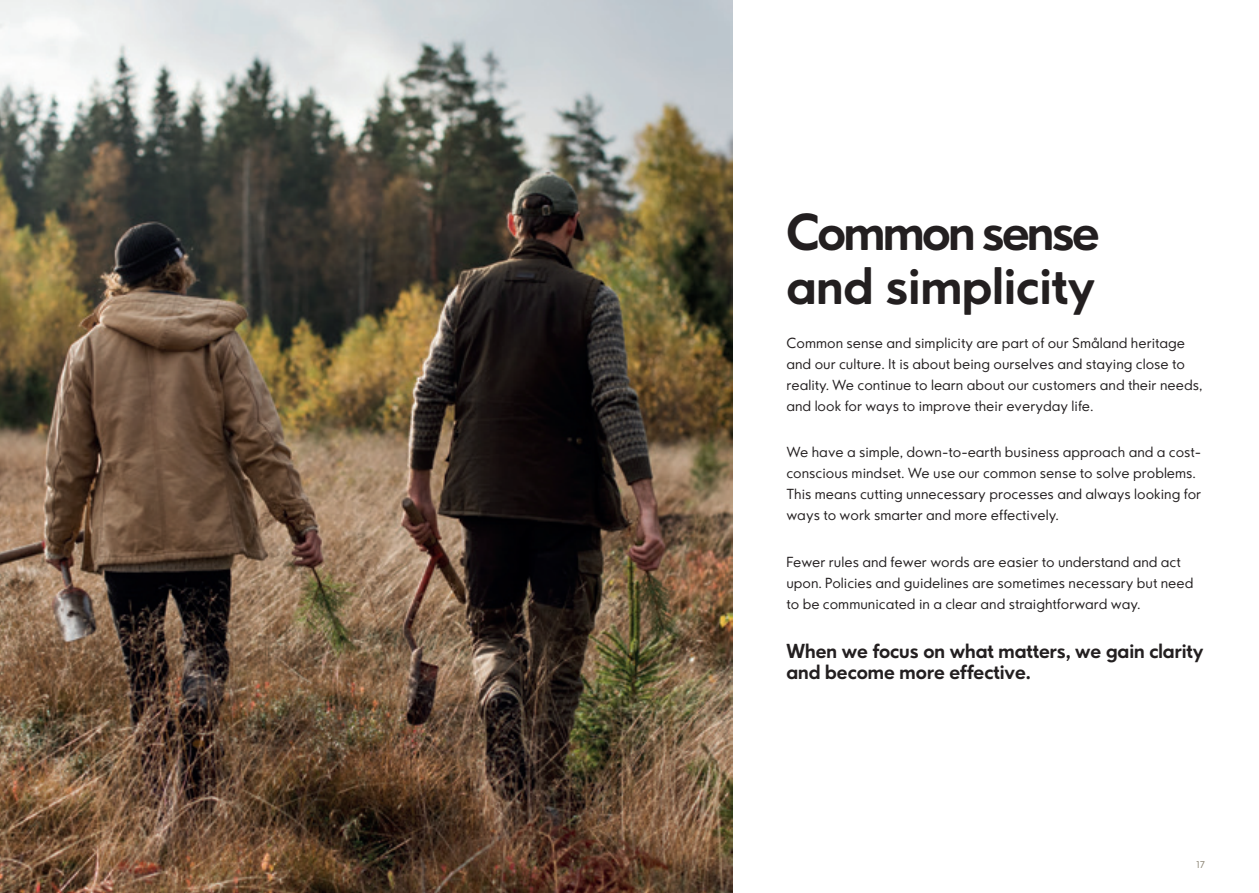
<style>
.page{position:relative;width:1259px;height:893px;background:#fff}
.page>*{position:absolute;margin:0;border:0;box-sizing:border-box;transform-origin:0 0}
.t1{font:700 48px/54px "Ikano Sans";color:#231f20}
.t2{font:700 18.75px/20.2px "Ikano Sans";color:#231f20}
.t3{font:300 13.5px/21px "Ikano Sans";color:#231f20}
.t4{font:300 9px "Ikano Sans";color:#8b8474}
</style>
<div class="page">
<img style="left:0;top:0;width:732px;height:893px">
<h1 class="t1" style="left:786px;top:205px;width:315px">Common sense and simplicity</h1>
<p class="t3" style="left:786px;top:332px;width:417px">Common sense and simplicity are part of our Småland heritage and our culture. It is about being ourselves and staying close to reality. We continue to learn about our customers and their needs, and look for ways to improve their everyday life.</p>
<p class="t3" style="left:786px;top:442px;width:416px">We have a simple, down-to-earth business approach and a cost&shy;conscious mindset. We use our common sense to solve problems.<br>This means cutting unnecessary processes and always looking for ways to work smarter and more effectively.</p>
<p class="t3" style="left:786px;top:551px;width:408px">Fewer rules and fewer words are easier to understand and act upon. Policies and guidelines are sometimes necessary but need to be communicated in a clear and straightforward way.</p>
<h2 class="t2" style="left:786px;top:641px;width:418px">When we focus on what matters, we gain clarity and become more effective.</h2>
<p class="t4" style="left:1196px;top:859px;width:10px">17</p>
</div>
